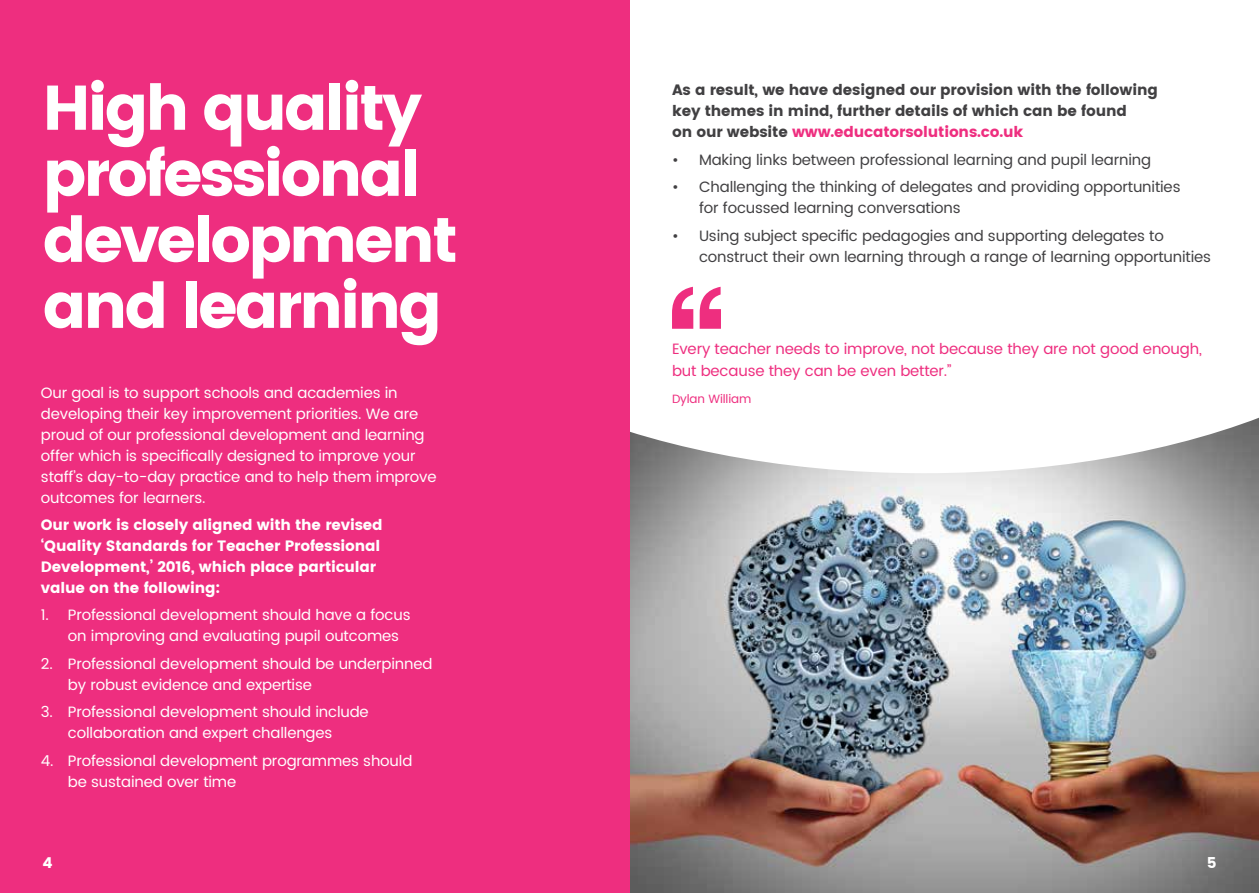
<style>
.page{position:relative;width:1259px;height:893px;background:#fff}
.page>*{position:absolute;margin:0;border:0;box-sizing:border-box;transform-origin:0 0}
.t1{font:63px/66px "Poppins";letter-spacing:-.05em;color:#fff}
.t2{font:15px/21px "Poppins";letter-spacing:-.01em;color:#fff}
.t3{font:15px/21px "Poppins";letter-spacing:-.01em;color:#414042}
.t4{font:15px/21px "Poppins";letter-spacing:-.01em;color:#414042}
.t5{font:15px/21px "Poppins";letter-spacing:-.01em;color:#fff}
.t6{font:15px/21px "Poppins";letter-spacing:-.01em;color:#ee2e7f}
.t7{font:12px "Poppins";letter-spacing:-.01em;color:#ee2e7f}
.s1{color:#ee2e7f}
</style>
<div class="page">
<img style="left:629px;top:473px;width:630px;height:420px">
<svg style="left:629px;top:0;width:630px;height:473px"></svg>
<div style="left:0;top:0;width:629px;height:893px;background:#ee2e7f"></div>
<svg style="left:672px;top:287px;width:21px;height:42px"></svg>
<svg style="left:699px;top:287px;width:22px;height:42px"></svg>
<h1 class="t1" style="left:43px;top:75px;width:417px">High quality professional development and learning</h1>
<p class="t2" style="left:41px;top:382px;width:397px">Our goal is to support schools and academies in developing their key improvement priorities. We are proud of our professional development and learning offer which is specifically designed to improve your staff’s day-to-day practice and to help them improve outcomes for learners.</p>
<p class="t5" style="left:41px;top:514px;width:343px">Our work is closely aligned with the revised ‘Quality Standards for Teacher Professional Development,’ 2016, which place particular value on the following:</p>
<p class="t2" style="left:68px;top:605px;width:344px;text-indent:-27px">1. Professional development should have a focus on improving and evaluating pupil outcomes</p>
<p class="t2" style="left:68px;top:653px;width:366px;text-indent:-27px">2. Professional development should be underpinned by robust evidence and expertise</p>
<p class="t2" style="left:68px;top:702px;width:302px;text-indent:-27px">3. Professional development should include collaboration and expert challenges</p>
<p class="t2" style="left:68px;top:750px;width:346px;text-indent:-27px">4. Professional development programmes should be sustained over time</p>
<p class="t4" style="left:672px;top:80px;width:487px">As a result, we have designed our provision with the following key themes in mind, further details of which can be found<br>on our website <span class="s1">www.educatorsolutions.co.uk</span></p>
<p class="t3" style="left:672px;top:149px;width:480px">• Making links between professional learning and pupil learning</p>
<p class="t3" style="left:699px;top:177px;width:483px;text-indent:-27px">• Challenging the thinking of delegates and providing opportunities for focussed learning conversations</p>
<p class="t3" style="left:699px;top:225px;width:513px;text-indent:-27px">• Using subject specific pedagogies and supporting delegates to construct their own learning through a range of learning opportunities</p>
<p class="t6" style="left:672px;top:339px;width:531px">Every teacher needs to improve, not because they are not good enough, but because they can be even better.”</p>
<p class="t7" style="left:672px;top:390px;width:81px">Dylan William</p>
<p class="t5" style="left:43px;top:852px;width:12px">4</p>
<p class="t5" style="left:1206px;top:852px;width:11px">5</p>
</div>
